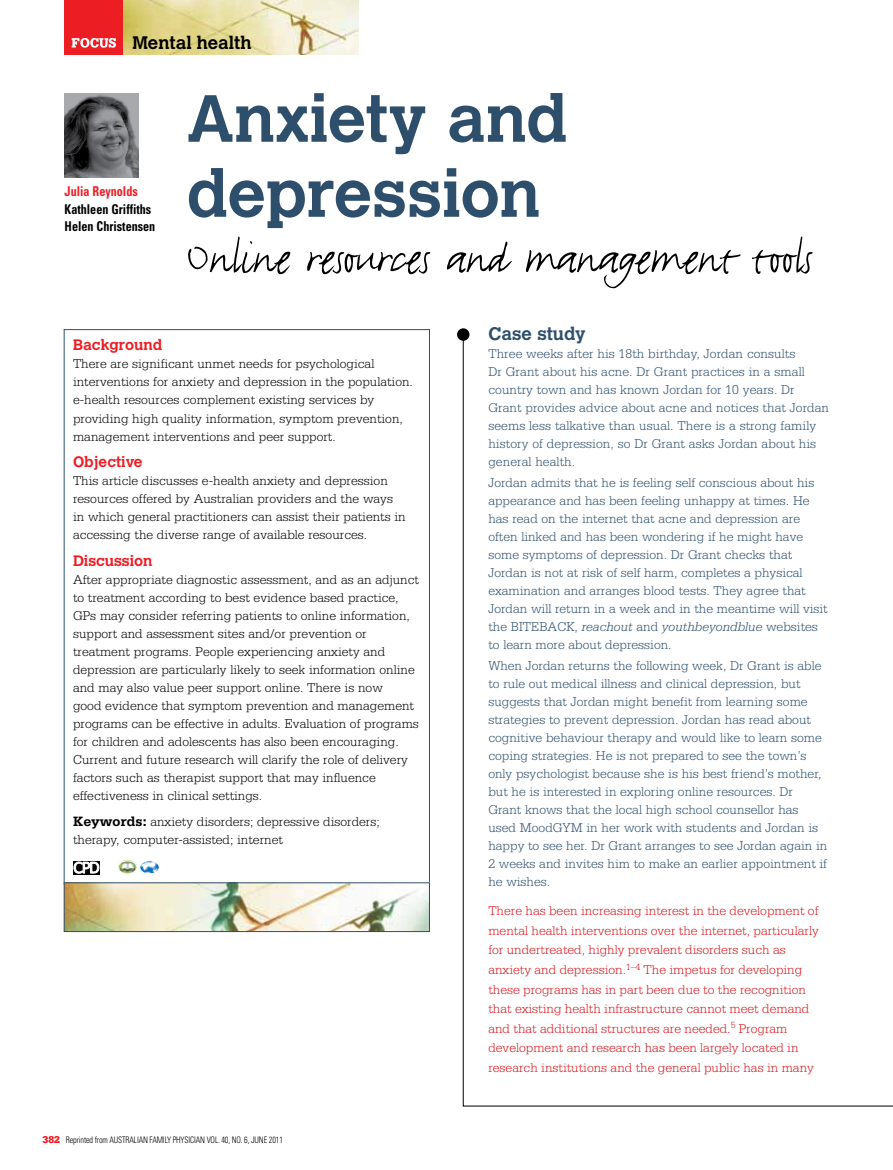
<style>
.page{position:relative;width:893px;height:1170px;background:#fff}
.page>*{position:absolute;margin:0;border:0;box-sizing:border-box;transform-origin:0 0}
.t1{font:700 66px/75px "Calvert";letter-spacing:-.005em;color:#2e4f6c}
.t2{font:51px "FF Justlefthand";letter-spacing:-.01em;color:#000}
.t3{font:700 18px "Calvert";color:#000}
.t4{font:700 18px "Calvert";color:#2e4f6c}
.t5{font:700 15px "Calvert";color:#ed1d24}
.t6{font:300 13.5px/18px "Serifa LT";color:#2e4f6c}
.t7{font:300 13.5px/18px "Serifa LT";color:#000}
.t8{font:300 13.5px/19.5px "Serifa LT";color:#d71920}
.t9{font:700 condensed 13.5px/17.5px "Univers LT";color:#000;scale:.9 1}
.t10{font:700 condensed 13.5px "Univers LT";color:#ed1d24;scale:.9 1}
.t11{font:300 condensed 9px "Univers LT";letter-spacing:-.015em;color:#000;scale:.9 1}
.s1{font-weight:700;font-size:14.25px}
.s2{font-family:"Serifa LT";font-weight:900;font-stretch:normal;font-size:10.5px;color:#ed1d24}
.s3{font-style:italic}
</style>
<div class="page">
<img style="left:123px;top:0;width:235px;height:55px">
<div style="left:65px;top:0;width:58px;height:55px;background:#ed1d24"></div>
<svg style="left:72px;top:38px;width:44px;height:10px"></svg>
<svg style="left:462px;top:337px;width:431px;height:769px"></svg>
<div style="left:457px;top:328px;width:12px;height:13px;background:#000;border-radius:50%"></div>
<img style="left:65px;top:94px;width:74px;height:84px">
<svg style="left:73px;top:861px;width:27px;height:13px"></svg>
<svg style="left:74px;top:861px;width:25px;height:12px"></svg>
<img style="left:118px;top:860px;width:19px;height:12px">
<div style="left:118px;top:860px;width:19px;height:14px;border:1px solid #fff;border-radius:50%"></div>
<img style="left:140px;top:862px;width:19px;height:11px">
<div style="left:140px;top:860px;width:19px;height:14px;border:1px solid #fff;border-radius:50%"></div>
<img style="left:66px;top:884px;width:362px;height:45px">
<h3 class="t3" style="left:132px;top:31px;width:121px">Mental health</h3>
<p class="t10" style="left:65px;top:183px;width:83px">Julia Reynolds</p>
<p class="t9" style="left:65px;top:200px;width:102px">Kathleen Griffiths<br>Helen Christensen</p>
<h1 class="t1" style="left:186px;top:80px;width:383px">Anxiety and depression</h1>
<h2 class="t2" style="left:186px;top:226px;width:628px">Online resources and management tools</h2>
<p class="t5" style="left:73px;top:335px;width:91px">Background</p>
<p class="t7" style="left:73px;top:355px;width:341px">There are significant unmet needs for psychological interventions for anxiety and depression in the population. e-health resources complement existing services by providing high quality information, symptom prevention, management interventions and peer support.</p>
<p class="t5" style="left:73px;top:452px;width:71px">Objective</p>
<p class="t7" style="left:73px;top:471px;width:334px">This article discusses e-health anxiety and depression resources offered by Australian providers and the ways in which general practitioners can assist their patients in accessing the diverse range of available resources.</p>
<p class="t5" style="left:73px;top:550px;width:81px">Discussion</p>
<p class="t7" style="left:73px;top:570px;width:347px">After appropriate diagnostic assessment, and as an adjunct to treatment according to best evidence based practice, GPs may consider referring patients to online information, support and assessment sites and/or prevention or treatment programs. People experiencing anxiety and depression are particularly likely to seek information online and may also value peer support online. There is now<br>good evidence that symptom prevention and management programs can be effective in adults. Evaluation of programs for children and adolescents has also been encouraging.<br>Current and future research will clarify the role of delivery factors such as therapist support that may influence effectiveness in clinical settings.</p>
<p class="t7" style="left:73px;top:812px;width:308px"><span class="s1">Keywords:</span> anxiety disorders; depressive disorders; therapy, computer-assisted; internet</p>
<p class="t11" style="left:43px;top:1133px;width:269px"><span class="s2">382</span> REPRINTED FROM AUSTRALIAN FAMILY PHYSICIAN VOL. 40, NO. 6, JUN E 2011</p>
<h3 class="t4" style="left:488px;top:322px;width:99px">Case study</h3>
<p class="t6" style="left:488px;top:344px;width:342px">Three weeks after his 18th birthday, Jordan consults<br>Dr Grant about his acne. Dr Grant practices in a small country town and has known Jordan for 10 years. Dr Grant provides advice about acne and notices that Jordan seems less talkative than usual. There is a strong family history of depression, so Dr Grant asks Jordan about his general health.</p>
<p class="t6" style="left:488px;top:473px;width:341px">Jordan admits that he is feeling self conscious about his appearance and has been feeling unhappy at times. He has read on the internet that acne and depression are often linked and has been wondering if he might have some symptoms of depression. Dr Grant checks that Jordan is not at risk of self harm, completes a physical examination and arranges blood tests. They agree that Jordan will return in a week and in the meantime will visit the BITEBACK, <span class="s3">reachout</span> and <span class="s3">youthbeyondblue</span> websites to learn more about depression.</p>
<p class="t6" style="left:488px;top:656px;width:340px">When Jordan returns the following week, Dr Grant is able to rule out medical illness and clinical depression, but suggests that Jordan might benefit from learning some strategies to prevent depression. Jordan has read about cognitive behaviour therapy and would like to learn some coping strategies. He is not prepared to see the town’s only psychologist because she is his best friend’s mother, but he is interested in exploring online resources. Dr Grant knows that the local high school counsellor has used MoodGYM in her work with students and Jordan is happy to see her. Dr Grant arranges to see Jordan again in 2 weeks and invites him to make an earlier appointment if he wishes.</p>
<p class="t8" style="left:488px;top:901px;width:332px">There has been increasing interest in the development of mental health interventions over the internet, particularly for undertreated, highly prevalent disorders such as anxiety and depression.<sup>1–4</sup> The impetus for developing these programs has in part been due to the recognition that existing health infrastructure cannot meet demand and that additional structures are needed.<sup>5</sup> Program development and research has been largely located in research institutions and the general public has in many</p>
</div>
